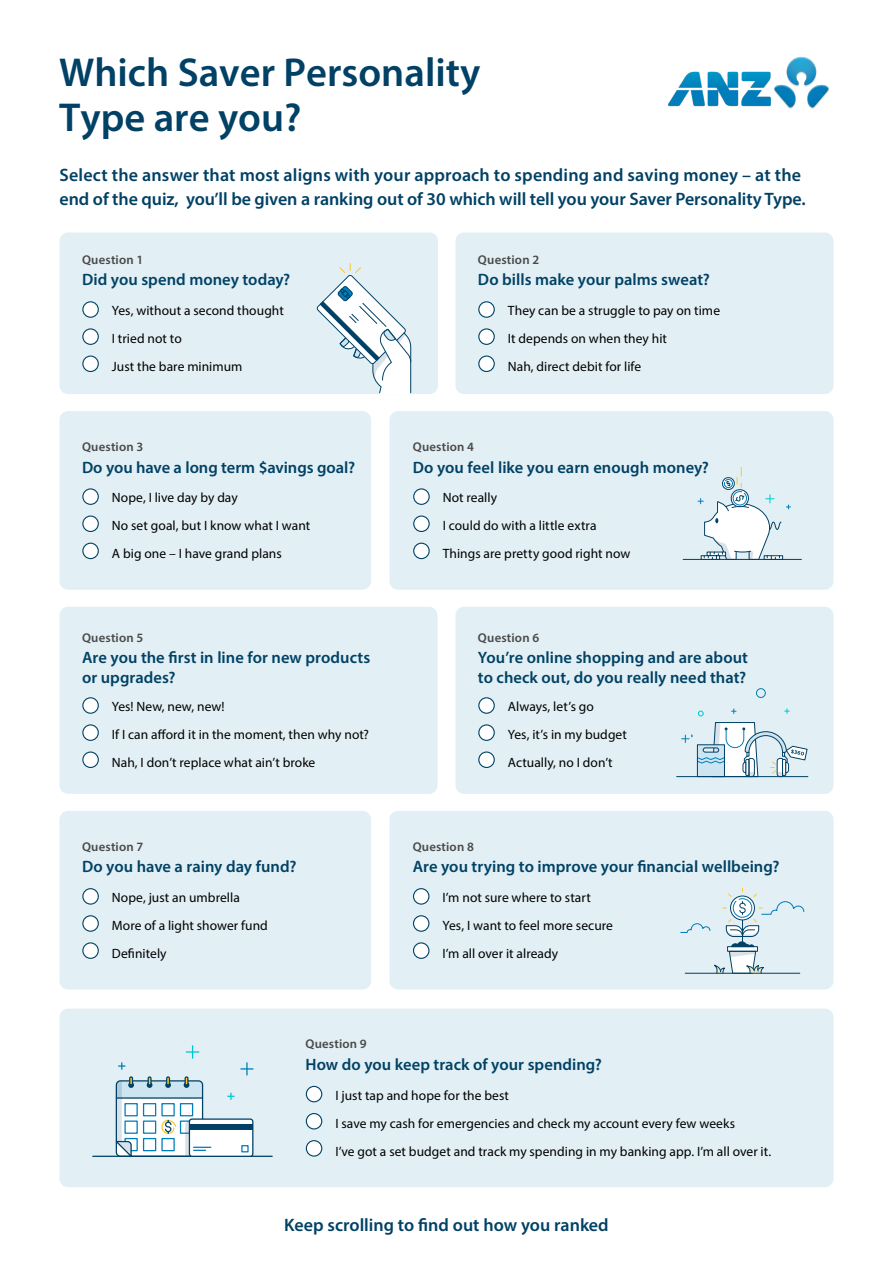
<style>
.page{position:relative;width:893px;height:1263px;background:#fff}
.page>*{position:absolute;margin:0;border:0;box-sizing:border-box;transform-origin:0 0}
.t1{font:600 40.5px/45px "Myriad Pro";color:#004165}
.t2{font:600 18px/24px "Myriad Pro";color:#004165}
.t3{font:600 16.5px/19.5px "Myriad Pro";color:#004165}
.t4{font:13.5px/28px "Myriad Pro";letter-spacing:.005em;color:#000}
.t5{font:600 12.75px "Myriad Pro";letter-spacing:.015em;color:#494949}
</style>
<div class="page">
<div style="left:60px;top:232px;width:378px;height:162px;background:#e2eff4;border-radius:9px"></div>
<div style="left:60px;top:411px;width:311px;height:179px;background:#e2eff4;border-radius:9px"></div>
<div style="left:60px;top:607px;width:377px;height:187px;background:#e2eff4;border-radius:9px"></div>
<img style="left:668px;top:57px;width:161px;height:52px">
<div style="left:60px;top:811px;width:311px;height:178px;background:#e2eff4;border-radius:9px"></div>
<div style="left:389px;top:811px;width:444px;height:178px;background:#e2eff4;border-radius:9px"></div>
<svg style="left:680px;top:888px;width:124px;height:86px"></svg>
<div style="left:455px;top:607px;width:378px;height:187px;background:#e2eff4;border-radius:9px"></div>
<hr style="left:677px;top:776px;width:131px;height:1px;background:#004165">
<div style="left:756px;top:688px;width:10px;height:10px;border:1px solid #007dba;border-radius:50%"></div>
<svg style="left:682px;top:709px;width:126px;height:68px"></svg>
<div style="left:60px;top:1008px;width:773px;height:179px;background:#e2eff4;border-radius:9px"></div>
<hr style="left:93px;top:1156px;width:179px;height:1px;background:#004165">
<svg style="left:119px;top:1063px;width:6px;height:6px"></svg>
<svg style="left:186px;top:1046px;width:13px;height:12px"></svg>
<svg style="left:228px;top:1093px;width:6px;height:6px"></svg>
<svg style="left:241px;top:1063px;width:12px;height:12px"></svg>
<div style="left:189px;top:1119px;width:64px;height:37px;background:#fff;border-radius:3px"></div>
<div style="left:189px;top:1124px;width:64px;height:6px;background:#004165"></div>
<div style="left:189px;top:1118px;width:64px;height:39px;border:1px solid #004165;border-radius:3px"></div>
<div style="left:241px;top:1145px;width:8px;height:7px;border:1px solid #007dba"></div>
<svg style="left:113px;top:1076px;width:98px;height:81px"></svg>
<div style="left:389px;top:411px;width:444px;height:179px;background:#e2eff4;border-radius:9px"></div>
<svg style="left:698px;top:467px;width:92px;height:92px"></svg>
<hr style="left:683px;top:559px;width:118px;height:1px;background:#004165">
<div style="left:455px;top:232px;width:378px;height:162px;background:#e2eff4;border-radius:9px"></div>
<div style="left:83px;top:302px;width:15px;height:15px;background:#fff;border-radius:50%"></div>
<div style="left:82px;top:301px;width:17px;height:17px;border:1px solid #004165;border-radius:50%"></div>
<div style="left:83px;top:329px;width:15px;height:15px;background:#fff;border-radius:50%"></div>
<div style="left:82px;top:328px;width:17px;height:17px;border:1px solid #004165;border-radius:50%"></div>
<div style="left:83px;top:356px;width:15px;height:15px;background:#fff;border-radius:50%"></div>
<div style="left:82px;top:355px;width:17px;height:17px;border:1px solid #004165;border-radius:50%"></div>
<div style="left:83px;top:489px;width:15px;height:15px;background:#fff;border-radius:50%"></div>
<div style="left:82px;top:488px;width:17px;height:17px;border:1px solid #004165;border-radius:50%"></div>
<div style="left:83px;top:516px;width:15px;height:15px;background:#fff;border-radius:50%"></div>
<div style="left:82px;top:515px;width:17px;height:17px;border:1px solid #004165;border-radius:50%"></div>
<div style="left:83px;top:543px;width:15px;height:16px;background:#fff;border-radius:50%"></div>
<div style="left:82px;top:543px;width:17px;height:16px;border:1px solid #004165;border-radius:50%"></div>
<div style="left:83px;top:698px;width:15px;height:15px;background:#fff;border-radius:50%"></div>
<div style="left:82px;top:697px;width:17px;height:17px;border:1px solid #004165;border-radius:50%"></div>
<div style="left:83px;top:725px;width:15px;height:15px;background:#fff;border-radius:50%"></div>
<div style="left:82px;top:724px;width:17px;height:17px;border:1px solid #004165;border-radius:50%"></div>
<div style="left:83px;top:752px;width:15px;height:15px;background:#fff;border-radius:50%"></div>
<div style="left:82px;top:751px;width:17px;height:17px;border:1px solid #004165;border-radius:50%"></div>
<div style="left:83px;top:889px;width:15px;height:15px;background:#fff;border-radius:50%"></div>
<div style="left:82px;top:888px;width:17px;height:17px;border:1px solid #004165;border-radius:50%"></div>
<div style="left:83px;top:916px;width:15px;height:15px;background:#fff;border-radius:50%"></div>
<div style="left:82px;top:915px;width:17px;height:17px;border:1px solid #004165;border-radius:50%"></div>
<div style="left:83px;top:943px;width:15px;height:15px;background:#fff;border-radius:50%"></div>
<div style="left:82px;top:942px;width:17px;height:17px;border:1px solid #004165;border-radius:50%"></div>
<div style="left:413px;top:889px;width:16px;height:15px;background:#fff;border-radius:50%"></div>
<div style="left:413px;top:888px;width:16px;height:17px;border:1px solid #004165;border-radius:50%"></div>
<div style="left:413px;top:916px;width:16px;height:15px;background:#fff;border-radius:50%"></div>
<div style="left:413px;top:915px;width:16px;height:17px;border:1px solid #004165;border-radius:50%"></div>
<div style="left:413px;top:943px;width:16px;height:15px;background:#fff;border-radius:50%"></div>
<div style="left:413px;top:942px;width:16px;height:17px;border:1px solid #004165;border-radius:50%"></div>
<div style="left:479px;top:698px;width:15px;height:15px;background:#fff;border-radius:50%"></div>
<div style="left:478px;top:697px;width:17px;height:17px;border:1px solid #004165;border-radius:50%"></div>
<div style="left:479px;top:725px;width:15px;height:15px;background:#fff;border-radius:50%"></div>
<div style="left:478px;top:724px;width:17px;height:17px;border:1px solid #004165;border-radius:50%"></div>
<div style="left:479px;top:752px;width:15px;height:15px;background:#fff;border-radius:50%"></div>
<div style="left:478px;top:751px;width:17px;height:17px;border:1px solid #004165;border-radius:50%"></div>
<div style="left:306px;top:1086px;width:16px;height:16px;background:#fff;border-radius:50%"></div>
<div style="left:306px;top:1086px;width:16px;height:16px;border:1px solid #004165;border-radius:50%"></div>
<div style="left:306px;top:1113px;width:16px;height:16px;background:#fff;border-radius:50%"></div>
<div style="left:306px;top:1113px;width:16px;height:16px;border:1px solid #004165;border-radius:50%"></div>
<div style="left:306px;top:1141px;width:16px;height:15px;background:#fff;border-radius:50%"></div>
<div style="left:306px;top:1140px;width:16px;height:16px;border:1px solid #004165;border-radius:50%"></div>
<div style="left:414px;top:489px;width:15px;height:15px;background:#fff;border-radius:50%"></div>
<div style="left:413px;top:488px;width:17px;height:17px;border:1px solid #004165;border-radius:50%"></div>
<div style="left:414px;top:516px;width:15px;height:15px;background:#fff;border-radius:50%"></div>
<div style="left:413px;top:515px;width:17px;height:17px;border:1px solid #004165;border-radius:50%"></div>
<div style="left:414px;top:543px;width:15px;height:16px;background:#fff;border-radius:50%"></div>
<div style="left:413px;top:543px;width:17px;height:16px;border:1px solid #004165;border-radius:50%"></div>
<div style="left:479px;top:302px;width:15px;height:15px;background:#fff;border-radius:50%"></div>
<div style="left:478px;top:301px;width:17px;height:17px;border:1px solid #004165;border-radius:50%"></div>
<div style="left:479px;top:329px;width:15px;height:15px;background:#fff;border-radius:50%"></div>
<div style="left:478px;top:328px;width:17px;height:17px;border:1px solid #004165;border-radius:50%"></div>
<div style="left:479px;top:356px;width:15px;height:15px;background:#fff;border-radius:50%"></div>
<div style="left:478px;top:355px;width:17px;height:17px;border:1px solid #004165;border-radius:50%"></div>
<svg style="left:317px;top:263px;width:94px;height:131px"></svg>
<h1 class="t1" style="left:59px;top:49px;width:422px">Which Saver Personality<br>Type are you?</h1>
<h2 class="t2" style="left:60px;top:162px;width:748px">Select the answer that most aligns with your approach to spending and saving money – at the end of the quiz, you’ll be given a ranking out of 30 which will tell you your Saver Personality Type.</h2>
<p class="t5" style="left:82px;top:251px;width:63px">Question 1</p>
<p class="t3" style="left:82px;top:270px;width:210px">Did you spend money today?</p>
<p class="t4" style="left:112px;top:296px;width:173px">Yes, without a second thought<br>I tried not to<br>Just the bare minimum</p>
<p class="t5" style="left:82px;top:438px;width:63px">Question 3</p>
<p class="t3" style="left:82px;top:457px;width:275px">Do you have a long term $avings goal?</p>
<p class="t4" style="left:112px;top:483px;width:200px">Nope, I live day by day<br>No set goal, but I know what I want<br>A big one – I have grand plans</p>
<p class="t5" style="left:82px;top:629px;width:63px">Question 5</p>
<p class="t3" style="left:82px;top:648px;width:290px">Are you the first in line for new products or upgrades?</p>
<p class="t4" style="left:112px;top:692px;width:259px">Yes! New, new, new!<br>If I can afford it in the moment, then why not?<br>Nah, I don’t replace what ain’t broke</p>
<p class="t5" style="left:82px;top:838px;width:63px">Question 7</p>
<p class="t3" style="left:82px;top:856px;width:216px">Do you have a rainy day fund?</p>
<p class="t4" style="left:112px;top:883px;width:158px">Nope, just an umbrella<br>More of a light shower fund<br>Definitely</p>
<p class="t5" style="left:478px;top:251px;width:63px">Question 2</p>
<p class="t3" style="left:478px;top:270px;width:233px">Do bills make your palms sweat?</p>
<p class="t4" style="left:508px;top:296px;width:214px">They can be a struggle to pay on time<br>It depends on when they hit<br>Nah, direct debit for life</p>
<p class="t5" style="left:413px;top:438px;width:63px">Question 4</p>
<p class="t3" style="left:413px;top:457px;width:298px">Do you feel like you earn enough money?</p>
<p class="t4" style="left:443px;top:483px;width:189px">Not really<br>I could do with a little extra<br>Things are pretty good right now</p>
<p class="t5" style="left:478px;top:629px;width:63px">Question 6</p>
<p class="t3" style="left:478px;top:648px;width:272px">You’re online shopping and are about to check out, do you really need that?</p>
<p class="t4" style="left:508px;top:692px;width:121px">Always, let’s go<br>Yes, it’s in my budget<br>Actually, no I don’t</p>
<p class="t5" style="left:413px;top:838px;width:63px">Question 8</p>
<p class="t3" style="left:413px;top:856px;width:368px">Are you trying to improve your financial wellbeing?</p>
<p class="t4" style="left:442px;top:883px;width:172px">I’m not sure where to start<br>Yes, I want to feel more secure<br>I’m all over it already</p>
<p class="t5" style="left:305px;top:1036px;width:63px">Question 9</p>
<p class="t3" style="left:305px;top:1054px;width:298px">How do you keep track of your spending?</p>
<p class="t4" style="left:335px;top:1081px;width:437px">I just tap and hope for the best<br>I save my cash for emergencies and check my account every few weeks<br>I’ve got a set budget and track my spending in my banking app. I’m all over it.</p>
<h2 class="t2" style="left:284px;top:1212px;width:326px">Keep scrolling to find out how you ranked</h2>
</div>
